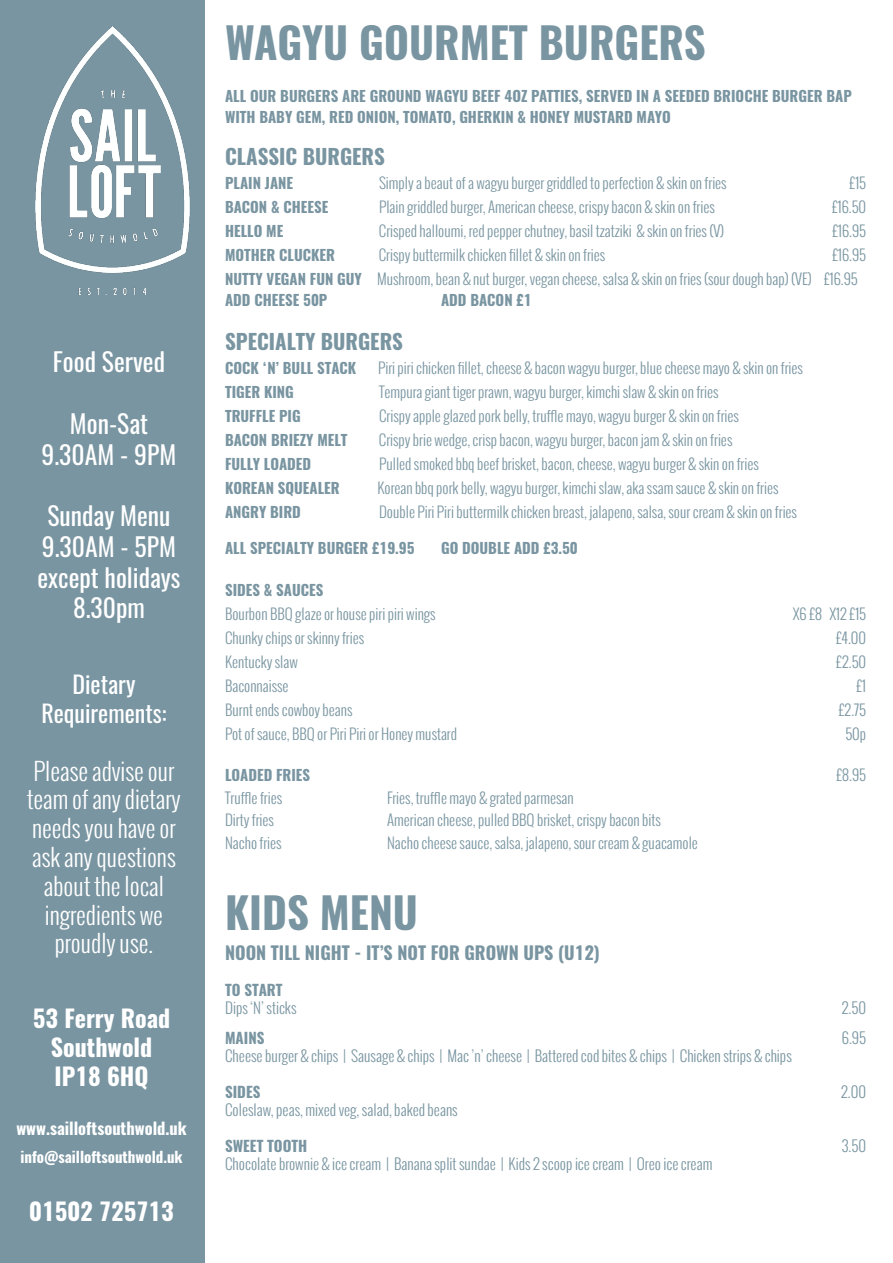
<style>
.page{position:relative;width:893px;height:1263px;background:#fff}
.page>*{position:absolute;margin:0;border:0;box-sizing:border-box;transform-origin:0 0}
.t1{font:700 42.75px "Oswald";color:#7995a1}
.t2{font:25.65px "Oswald";color:#fff}
.t3{font:300 24px/28.8px "Oswald";color:#fff;text-align:center}
.t4{font:700 24px "Oswald";color:#fff}
.t5{font:24px "Oswald";color:#fff}
.t6{font:700 21px "Oswald";color:#7995a1}
.t7{font:700 18px "Oswald";color:#7995a1}
.t8{font:700 16.5px "Oswald";color:#fff}
.t9{font:300 15px "Oswald";color:#7995a1}
.t10{font:700 15px "Oswald";color:#7995a1}
.t11{font:700 15px "Oswald";color:#fff}
.t12{font:300 14.85px "Oswald";color:#7995a1}
.t13{font:700 14.85px/20.9px "Oswald";color:#7995a1}
.s1{font-weight:700}
</style>
<div class="page">
<div style="left:0;top:0;width:204px;height:1263px;background:#7995a1"></div>
<img style="left:35px;top:26px;width:155px;height:268px">
<p class="t2" style="left:53px;top:339px;width:114px">Food Served</p>
<p class="t2" style="left:70px;top:401px;width:79px">Mon-Sat</p>
<p class="t2" style="left:42px;top:431px;width:136px">9.30AM - 9PM</p>
<p class="t2" style="left:47px;top:493px;width:124px">Sunday Menu</p>
<p class="t2" style="left:42px;top:523px;width:135px">9.30AM - 5PM</p>
<p class="t2" style="left:37px;top:554px;width:145px">except holidays</p>
<p class="t2" style="left:73px;top:585px;width:73px">8.30pm</p>
<p class="t5" style="left:72px;top:663px;width:64px">Dietary</p>
<p class="t5" style="left:41px;top:692px;width:127px">Requirements:</p>
<p class="t3" style="left:27px;top:756px;width:155px">Please advise our team of any dietary needs you have or ask any questions about the local ingredients we proudly use.</p>
<p class="t4" style="left:33px;top:1002px;width:139px">53 Ferry Road</p>
<p class="t4" style="left:51px;top:1031px;width:103px">Southwold</p>
<p class="t4" style="left:55px;top:1059px;width:95px">IP18 6HQ</p>
<p class="t8" style="left:16px;top:1116px;width:172px">www.sailloftsouthwold.uk</p>
<p class="t11" style="left:20px;top:1147px;width:164px">info@sailloftsouthwold.uk</p>
<p class="t4" style="left:29px;top:1194px;width:146px">01502 725713</p>
<p class="t1" style="left:225px;top:13px;width:482px">WAGYU GOURMET BURGERS</p>
<p class="t13" style="left:225px;top:86px;width:628px">ALL OUR BURGERS ARE GROUND WAGYU BEEF 4OZ PATTIES, SERVED IN A SEEDED BRIOCHE BURGER BAP<br>WITH BABY GEM, RED ONION, TOMATO, GHERKIN &amp; HONEY MUSTARD MAYO</p>
<p class="t6" style="left:225px;top:142px;width:161px">CLASSIC BURGERS</p>
<p class="t13" style="left:225px;top:173px;width:70px">PLAIN JANE</p>
<p class="t12" style="left:379px;top:172px;width:349px">Simply a beaut of a wagyu burger griddled to perfection &amp; skin on fries</p>
<p class="t12" style="left:849px;top:172px;width:18px">£15</p>
<p class="t13" style="left:225px;top:197px;width:105px">BACON &amp; CHEESE</p>
<p class="t12" style="left:379px;top:196px;width:337px">Plain griddled burger, American cheese, crispy bacon &amp; skin on fries</p>
<p class="t12" style="left:832px;top:196px;width:36px">£16.50</p>
<p class="t13" style="left:225px;top:221px;width:60px">HELLO ME</p>
<p class="t12" style="left:379px;top:220px;width:347px">Crisped halloumi, red pepper chutney, basil tzatziki &amp; skin on fries (V)</p>
<p class="t12" style="left:832px;top:220px;width:35px">£16.95</p>
<p class="t13" style="left:225px;top:245px;width:112px">MOTHER CLUCKER</p>
<p class="t12" style="left:379px;top:244px;width:228px">Crispy buttermilk chicken fillet &amp; skin on fries</p>
<p class="t12" style="left:832px;top:244px;width:35px">£16.95</p>
<p class="t12" style="left:225px;top:268px;width:634px"><span class="s1">NUTTY VEGAN FUN GUY</span> Mushroom, bean &amp; nut burger, vegan cheese, salsa &amp; skin on fries (sour dough bap) (VE) £16.95</p>
<p class="t13" style="left:225px;top:290px;width:104px">ADD CHEESE 50P</p>
<p class="t13" style="left:441px;top:290px;width:92px">ADD BACON £1</p>
<p class="t6" style="left:225px;top:327px;width:179px">SPECIALTY BURGERS</p>
<p class="t13" style="left:225px;top:358px;width:133px">COCK ‘N’ BULL STACK</p>
<p class="t12" style="left:378px;top:358px;width:426px">Piri piri chicken fillet, cheese &amp; bacon wagyu burger, blue cheese mayo &amp; skin on fries</p>
<p class="t13" style="left:225px;top:382px;width:70px">TIGER KING</p>
<p class="t12" style="left:379px;top:382px;width:341px">Tempura giant tiger prawn, wagyu burger, kimchi slaw &amp; skin on fries</p>
<p class="t13" style="left:225px;top:406px;width:77px">TRUFFLE PIG</p>
<p class="t12" style="left:379px;top:406px;width:361px">Crispy apple glazed pork belly, truffle mayo, wagyu burger &amp; skin on fries</p>
<p class="t13" style="left:225px;top:430px;width:124px">BACON BRIEZY MELT</p>
<p class="t12" style="left:379px;top:430px;width:355px">Crispy brie wedge, crisp bacon, wagyu burger, bacon jam &amp; skin on fries</p>
<p class="t13" style="left:225px;top:454px;width:88px">FULLY LOADED</p>
<p class="t12" style="left:379px;top:454px;width:381px">Pulled smoked bbq beef brisket, bacon, cheese, wagyu burger &amp; skin on fries</p>
<p class="t13" style="left:225px;top:478px;width:116px">KOREAN SQUEALER</p>
<p class="t12" style="left:377px;top:478px;width:402px">Korean bbq pork belly, wagyu burger, kimchi slaw, aka ssam sauce &amp; skin on fries</p>
<p class="t13" style="left:225px;top:502px;width:77px">ANGRY BIRD</p>
<p class="t12" style="left:379px;top:502px;width:419px">Double Piri Piri buttermilk chicken breast, jalapeno, salsa, sour cream &amp; skin on fries</p>
<p class="t13" style="left:225px;top:538px;width:191px">ALL SPECIALTY BURGER £19.95</p>
<p class="t13" style="left:441px;top:538px;width:138px">GO DOUBLE ADD £3.50</p>
<p class="t13" style="left:225px;top:580px;width:100px">SIDES &amp; SAUCES</p>
<p class="t12" style="left:225px;top:603px;width:212px">Bourbon BBQ glaze or house piri piri wings</p>
<p class="t12" style="left:793px;top:603px;width:75px">X6 £8 X12 £15</p>
<p class="t12" style="left:225px;top:627px;width:141px">Chunky chips or skinny fries</p>
<p class="t12" style="left:836px;top:627px;width:32px">£4.00</p>
<p class="t12" style="left:225px;top:651px;width:74px">Kentucky slaw</p>
<p class="t12" style="left:836px;top:651px;width:32px">£2.50</p>
<p class="t12" style="left:225px;top:675px;width:65px">Baconnaisse</p>
<p class="t12" style="left:856px;top:675px;width:11px">£1</p>
<p class="t12" style="left:225px;top:699px;width:129px">Burnt ends cowboy beans</p>
<p class="t12" style="left:838px;top:699px;width:29px">£2.75</p>
<p class="t12" style="left:225px;top:723px;width:233px">Pot of sauce, BBQ or Piri Piri or Honey mustard</p>
<p class="t12" style="left:845px;top:723px;width:22px">50p</p>
<p class="t13" style="left:225px;top:765px;width:87px">LOADED FRIES</p>
<p class="t12" style="left:836px;top:765px;width:31px">£8.95</p>
<p class="t12" style="left:225px;top:787px;width:59px">Truffle fries</p>
<p class="t12" style="left:387px;top:787px;width:188px">Fries, truffle mayo &amp; grated parmesan</p>
<p class="t12" style="left:225px;top:810px;width:50px">Dirty fries</p>
<p class="t12" style="left:387px;top:810px;width:275px">American cheese, pulled BBQ brisket, crispy bacon bits</p>
<p class="t12" style="left:225px;top:832px;width:58px">Nacho fries</p>
<p class="t12" style="left:387px;top:832px;width:312px">Nacho cheese sauce, salsa, jalapeno, sour cream &amp; guacamole</p>
<p class="t1" style="left:225px;top:882px;width:194px">KIDS MENU</p>
<p class="t7" style="left:225px;top:940px;width:376px">NOON TILL NIGHT - IT’S NOT FOR GROWN UPS (U12)</p>
<p class="t10" style="left:225px;top:979px;width:59px">TO START</p>
<p class="t9" style="left:225px;top:997px;width:73px">Dips ‘N’ sticks</p>
<p class="t9" style="left:842px;top:997px;width:26px">2.50</p>
<p class="t10" style="left:225px;top:1027px;width:41px">MAINS</p>
<p class="t9" style="left:842px;top:1027px;width:26px">6.95</p>
<p class="t9" style="left:225px;top:1045px;width:568px">Cheese burger &amp; chips | Sausage &amp; chips | Mac ’n’ cheese | Battered cod bites &amp; chips | Chicken strips &amp; chips</p>
<p class="t10" style="left:225px;top:1081px;width:37px">SIDES</p>
<p class="t9" style="left:841px;top:1081px;width:27px">2.00</p>
<p class="t9" style="left:225px;top:1099px;width:234px">Coleslaw, peas, mixed veg, salad, baked beans</p>
<p class="t10" style="left:225px;top:1135px;width:84px">SWEET TOOTH</p>
<p class="t9" style="left:842px;top:1135px;width:26px">3.50</p>
<p class="t9" style="left:225px;top:1153px;width:489px">Chocolate brownie &amp; ice cream | Banana split sundae | Kids 2 scoop ice cream | Oreo ice cream</p>
</div>
